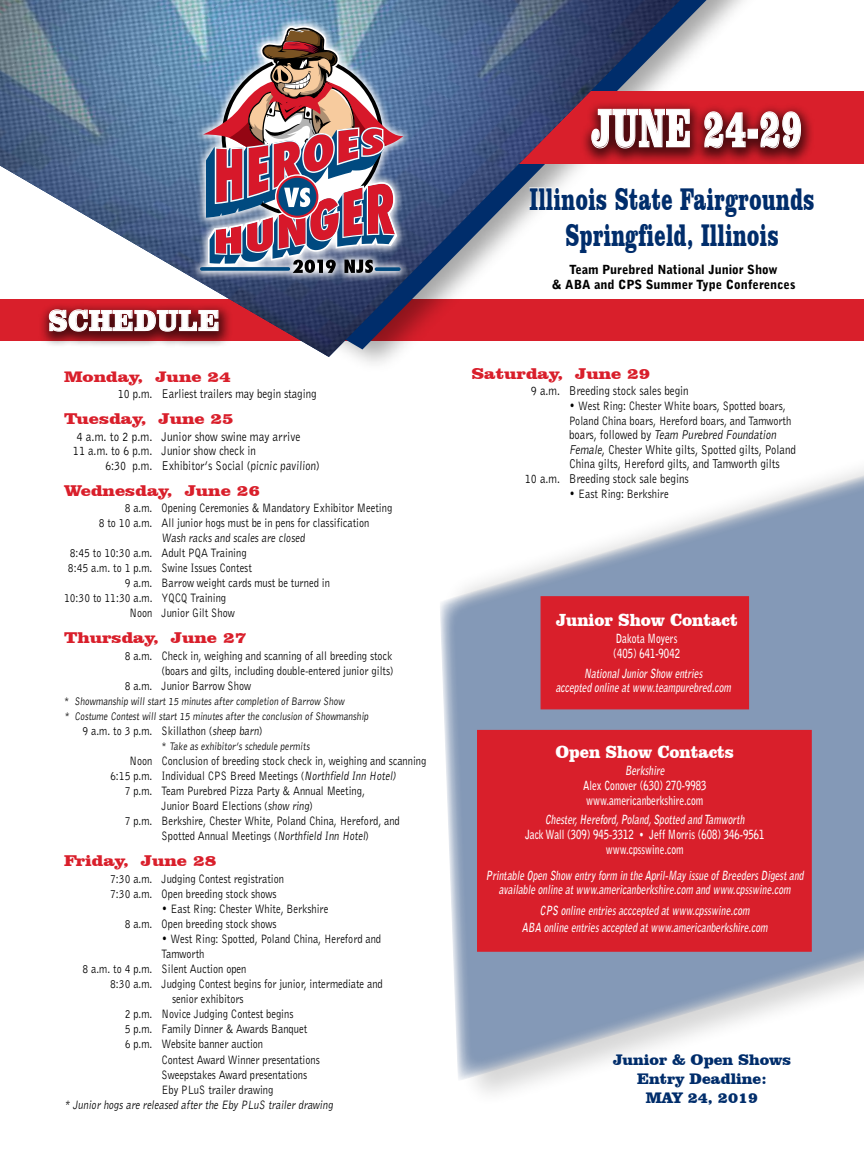
<style>
.page{position:relative;width:864px;height:1161px;background:#fff}
.page>*{position:absolute;margin:0;border:0;box-sizing:border-box;transform-origin:0 0}
.t1{font:900 55.8px "Clarendon BT";letter-spacing:.03em;color:#fff;scale:.58 1}
.t2{font:900 32.1px/36px "Clarendon BT";letter-spacing:.03em;color:#002d6b;text-align:center;scale:.61 1}
.t3{font:900 30px "Clarendon BT";letter-spacing:.03em;color:#fff;scale:.9 1}
.t4{font:900 18px "Clarendon BT";color:#fff;scale:.91 1}
.t5{font:900 16.05px "Clarendon BT";color:#d91f2b;scale:1.13 1}
.t6{font:900 15.75px/19px "Clarendon BT";color:#002d6b;text-align:center}
.t7{font:900 15.6px "Clarendon BT";color:#d91f2b;scale:1.15 1}
.t8{font:13.2px "Bell Gothic BT";color:#000;scale:.83 1}
.t9{font:13.2px/14.5px "Bell Gothic BT";color:#000;scale:.86 1}
.t10{font:13.05px "Bell Gothic BT";color:#000;scale:.83 1}
.t11{font:12.6px/15px "Bell Gothic BT";color:#000;scale:.83 1}
.t12{font:700 12.6px/15.1px "Bell Gothic Std";color:#fff;text-align:center;scale:.76 1}
.t13{font:900 12.6px/15px "Bell Gothic BT";color:#000;text-align:center}
.t14{font:11.25px/15px "Bell Gothic BT";color:#000;scale:.83 1}
</style>
<div class="page">
<svg style="left:440px;top:299px;width:424px;height:783px"></svg>
<div style="left:481px;top:91px;width:383px;height:73px;background:#d91f2b"></div>
<div style="left:580px;top:101px;width:236px;height:64px;background:#000;opacity:.63"></div>
<svg style="left:680px;top:108px;width:10px;height:41px"></svg>
<svg style="left:704px;top:111px;width:42px;height:38px;background:#883c41"></svg>
<div style="left:748px;top:129px;width:10px;height:10px;border:1px solid #fff"></div>
<svg style="left:760px;top:111px;width:41px;height:38px;background:#823e42"></svg>
<img style="left:0;top:0;width:680px;height:357px">
<svg style="left:191px;top:16px;width:221px;height:266px;background:#617ea1"></svg>
<img style="left:203px;top:26px;width:200px;height:247px">
<svg style="left:202px;top:267px;width:86px;height:4px"></svg>
<svg style="left:376px;top:267px;width:23px;height:4px"></svg>
<div style="left:541px;top:596px;width:208px;height:113px;background:#d91f2b;border:1px solid #d91f2b"></div>
<div style="left:477px;top:730px;width:335px;height:222px;background:#d91f2b;border:1px solid #d91f2b"></div>
<h3 class="t3" style="left:48px;top:302px;width:192px">SCHEDULE</h3>
<p class="t7" style="left:64px;top:367px;width:147px">Monday, June 24</p>
<p class="t10" style="left:118px;top:385px;width:241px">10 p.m. Earliest trailers may begin staging</p>
<p class="t5" style="left:64px;top:408px;width:152px">Tuesday, June 25</p>
<p class="t9" style="left:73px;top:429px;width:266px">4 a.m. to 2 p.m. Junior show swine may arrive<br>11 a.m. to 6 p.m. Junior show check in</p>
<p class="t8" style="left:105px;top:457px;width:260px">6:30 p.m. Exhibitor’s Social (picnic pavilion)</p>
<p class="t5" style="left:64px;top:480px;width:175px">Wednesday, June 26</p>
<p class="t11" style="left:125px;top:500px;width:324px">8 a.m. Opening Ceremonies &amp; Mandatory Exhibitor Meeting</p>
<p class="t11" style="left:99px;top:515px;width:328px">8 to 10 a.m. All junior hogs must be in pens for classification</p>
<p class="t11" style="left:162px;top:530px;width:176px">Wash racks and scales are closed</p>
<p class="t11" style="left:70px;top:545px;width:215px">8:45 to 10:30 a.m. Adult PQA Training</p>
<p class="t11" style="left:68px;top:560px;width:223px">8:45 a.m. to 1 p.m. Swine Issues Contest</p>
<p class="t11" style="left:125px;top:575px;width:249px">9 a.m. Barrow weight cards must be turned in</p>
<p class="t11" style="left:64px;top:590px;width:197px">10:30 to 11:30 a.m. YQCQ Training</p>
<p class="t11" style="left:130px;top:605px;width:128px">Noon Junior Gilt Show</p>
<p class="t5" style="left:64px;top:628px;width:163px">Thursday, June 27</p>
<p class="t11" style="left:125px;top:648px;width:324px">8 a.m. Check in, weighing and scanning of all breeding stock</p>
<p class="t11" style="left:162px;top:663px;width:281px">(boars and gilts, including double-entered junior gilts)</p>
<p class="t11" style="left:125px;top:678px;width:154px">8 a.m. Junior Barrow Show</p>
<p class="t14" style="left:64px;top:693px;width:370px">* Showmanship will start 15 minutes after completion of Barrow Show<br>* Costume Contest will start 15 minutes after the conclusion of Showmanship</p>
<p class="t11" style="left:82px;top:723px;width:218px">9 a.m. to 3 p.m. Skillathon (sheep barn)</p>
<p class="t14" style="left:162px;top:739px;width:182px">* Take as exhibitor’s schedule permits</p>
<p class="t11" style="left:130px;top:753px;width:359px">Noon Conclusion of breeding stock check in, weighing and scanning</p>
<p class="t11" style="left:110px;top:768px;width:348px">6:15 p.m. Individual CPS Breed Meetings (Northfield Inn Hotel)</p>
<p class="t11" style="left:125px;top:783px;width:291px">7 p.m. Team Purebred Pizza Party &amp; Annual Meeting,</p>
<p class="t11" style="left:162px;top:798px;width:184px">Junior Board Elections (show ring)</p>
<p class="t11" style="left:125px;top:813px;width:333px">7 p.m. Berkshire, Chester White, Poland China, Hereford, and</p>
<p class="t11" style="left:162px;top:828px;width:252px">Spotted Annual Meetings (Northfield Inn Hotel)</p>
<p class="t5" style="left:64px;top:851px;width:136px">Friday, June 28</p>
<p class="t11" style="left:110px;top:871px;width:211px">7:30 a.m. Judging Contest registration<br>7:30 a.m. Open breeding stock shows</p>
<p class="t11" style="left:125px;top:901px;width:247px;text-indent:37px">• East Ring: Chester White, Berkshire<br>8 a.m. Open breeding stock shows</p>
<p class="t11" style="left:162px;top:931px;width:266px">• West Ring: Spotted, Poland China, Hereford and</p>
<p class="t11" style="left:162px;top:946px;width:53px">Tamworth</p>
<p class="t11" style="left:82px;top:961px;width:199px">8 a.m. to 4 p.m. Silent Auction open</p>
<p class="t11" style="left:110px;top:976px;width:330px">8:30 a.m. Judging Contest begins for junior, intermediate and</p>
<p class="t11" style="left:172px;top:991px;width:88px">senior exhibitors</p>
<p class="t11" style="left:125px;top:1006px;width:205px">2 p.m. Novice Judging Contest begins</p>
<p class="t11" style="left:125px;top:1021px;width:221px">5 p.m. Family Dinner &amp; Awards Banquet</p>
<p class="t11" style="left:125px;top:1036px;width:168px">6 p.m. Website banner auction</p>
<p class="t11" style="left:162px;top:1052px;width:192px">Contest Award Winner presentations</p>
<p class="t11" style="left:162px;top:1067px;width:177px">Sweepstakes Award presentations</p>
<p class="t11" style="left:162px;top:1082px;width:136px">Eby PLuS trailer drawing</p>
<p class="t11" style="left:64px;top:1097px;width:328px">* Junior hogs are released after the Eby PLuS trailer drawing</p>
<h1 class="t1" style="left:591px;top:93px;width:365px">JUNE 24-29</h1>
<h2 class="t2" style="left:530px;top:180px;width:469px">Illinois State Fairgrounds<br>Springfield, Illinois</h2>
<p class="t13" style="left:552px;top:262px;width:245px">Team Purebred National Junior Show<br>&amp; ABA and CPS Summer Type Conferences</p>
<p class="t5" style="left:472px;top:363px;width:160px">Saturday, June 29</p>
<p class="t8" style="left:531px;top:382px;width:192px">9 a.m. Breeding stock sales begin</p>
<p class="t11" style="left:569px;top:398px;width:269px">• West Ring: Chester White boars, Spotted boars,<br>Poland China boars, Hereford boars, and Tamworth</p>
<p class="t8" style="left:569px;top:427px;width:254px">b o a rs, fo l l owe d by Team Purebred Foundation</p>
<p class="t8" style="left:569px;top:441px;width:275px">Female, Chester White gilts, Spotted gilts, Poland</p>
<p class="t8" style="left:569px;top:456px;width:255px">China gilts, Hereford gilts, and Tamworth gilts</p>
<p class="t8" style="left:525px;top:470px;width:199px">10 a.m. Breeding stock sale begins</p>
<p class="t11" style="left:569px;top:486px;width:121px">• East Ring: Berkshire</p>
<h3 class="t4" style="left:556px;top:609px;width:201px">Junior Show Contact</h3>
<p class="t12" style="left:613px;top:631px;width:89px;text-align:left">Dakota Moyers (405) 641-9042</p>
<p class="t12" style="left:556px;top:667px;width:235px;line-height:13.8px">NationalJuniorShow entries<br>accepted online atwww.teampurebred.com</p>
<h3 class="t4" style="left:556px;top:741px;width:198px">Open Show Contacts</h3>
<p class="t12" style="left:583px;top:763px;width:164px">Berkshire<br>Alex Conover (630) 270-9983 www.americanberkshire.com</p>
<p class="t12" style="left:525px;top:812px;width:317px">Chester, Hereford, Poland, Spotted and Tamworth<br>Jack Wall (309) 945-3312 • Jeff Morris (608) 346-9561 www.cpsswine.com</p>
<p class="t12" style="left:486px;top:869px;width:422px;line-height:13.8px">Printable Open Show entry form in the April-May issue ofBreedersDigestand available online atwww.americanberkshire.com and www.cpsswine.com</p>
<p class="t12" style="left:522px;top:903px;width:328px;line-height:16.4px">CPS online entriesacccepted atwww.cpsswine.com<br>ABA online entriesaccepted atwww.americanberkshire.com</p>
<p class="t6" style="left:613px;top:1050px;width:180px">Junior &amp; Open Shows<br>Entry Deadline:<br>MAY 24, 2019</p>
</div>
